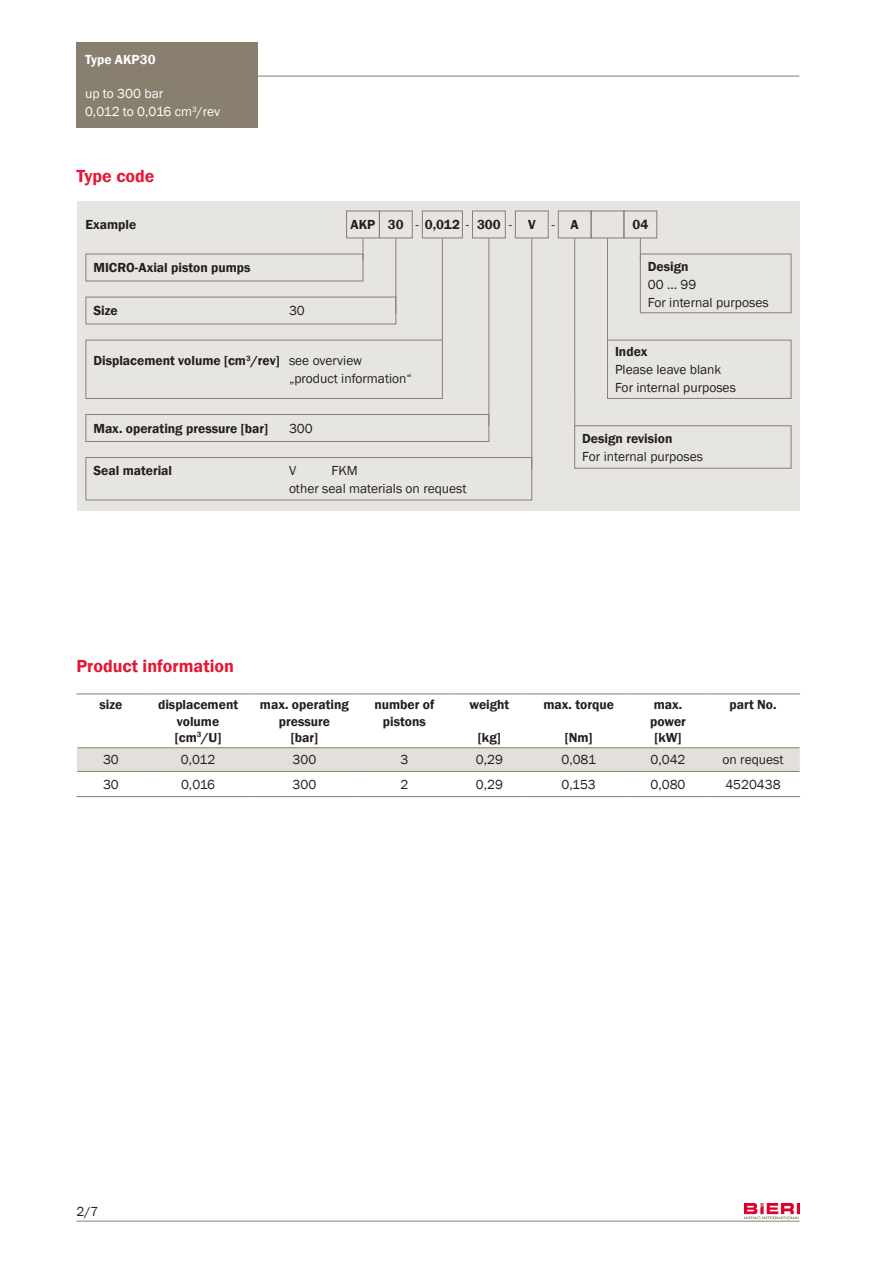
<style>
.page{position:relative;width:893px;height:1263px;background:#fff}
.page>*{position:absolute;margin:0;border:0;box-sizing:border-box;transform-origin:0 0}
._04_Titel_rot{font:600 18px "Franklin Gothic";color:#e51836}
._14_Typenschlüssel_F{font:600 13.5px "Franklin Gothic";color:#231f20}
._10_Titel_Tabelle{font:600 13.5px/16.2px "Franklin Gothic";color:#231f20;text-align:center}
._11_Titel_Tabelle_Ti{font:13.5px "Franklin Gothic";color:#231f20}
._07_1_Grundtext_Engl{font:13.5px "Franklin Gothic";color:#231f20}
._14_Typenschlüssel_F-2{font:13.5px/18px "Franklin Gothic";color:#231f20}
._15_Typenschlüssel_G{font:13.5px "Franklin Gothic";color:#231f20}
.t1{font:13.5px/18px "Franklin Gothic";color:#fff}
._15_Typenschlüssel_G-2{font:600 13.5px "Franklin Gothic";color:#231f20}
.Typenschlüssel{font:600 13.5px "Franklin Gothic";color:#231f20}
.t2{font:600 13.5px "Franklin Gothic";color:#fff}
.s1{font-weight:400}
</style>
<div class="page">
<div style="left:77px;top:43px;width:181px;height:33px;background:#887f6f"></div>
<div style="left:77px;top:76px;width:181px;height:52px;background:#887f6f"></div>
<hr style="left:258px;top:76px;width:541px;height:1px;background:#887f6f">
<img style="left:745px;top:1204px;width:54px;height:17px">
<hr style="left:77px;top:1221px;width:722px;height:1px;background:#887f6f">
<div style="left:77px;top:201px;width:723px;height:309px;background:#e7e5e2"></div>
<svg style="left:363px;top:238px;width:1px;height:22px"></svg>
<hr style="left:531px;top:238px;width:1px;height:231px;background:#887f6f">
<hr style="left:574px;top:238px;width:1px;height:188px;background:#887f6f">
<hr style="left:607px;top:238px;width:1px;height:102px;background:#887f6f">
<hr style="left:488px;top:238px;width:1px;height:188px;background:#887f6f">
<hr style="left:442px;top:238px;width:1px;height:102px;background:#887f6f">
<hr style="left:395px;top:238px;width:1px;height:75px;background:#887f6f">
<div style="left:346px;top:211px;width:34px;height:27px;border:1px solid #887f6f"></div>
<svg style="left:640px;top:238px;width:1px;height:16px"></svg>
<div style="left:379px;top:211px;width:34px;height:27px;border:1px solid #887f6f"></div>
<div style="left:422px;top:211px;width:41px;height:27px;border:1px solid #887f6f"></div>
<div style="left:472px;top:211px;width:34px;height:27px;border:1px solid #887f6f"></div>
<div style="left:515px;top:211px;width:34px;height:27px;border:1px solid #887f6f"></div>
<div style="left:558px;top:211px;width:34px;height:27px;border:1px solid #887f6f"></div>
<div style="left:591px;top:211px;width:33px;height:27px;border:1px solid #887f6f"></div>
<div style="left:623px;top:211px;width:34px;height:27px;border:1px solid #887f6f"></div>
<div style="left:574px;top:425px;width:217px;height:44px;border:1px solid #887f6f"></div>
<div style="left:607px;top:340px;width:184px;height:59px;border:1px solid #887f6f"></div>
<div style="left:640px;top:254px;width:151px;height:59px;border:1px solid #887f6f"></div>
<div style="left:85px;top:340px;width:358px;height:59px;border:1px solid #887f6f"></div>
<div style="left:85px;top:297px;width:311px;height:27px;border:1px solid #887f6f"></div>
<div style="left:85px;top:254px;width:278px;height:27px;border:1px solid #887f6f"></div>
<div style="left:85px;top:457px;width:447px;height:43px;border:1px solid #887f6f"></div>
<div style="left:85px;top:414px;width:404px;height:28px;border:1px solid #887f6f"></div>
<svg style="left:77px;top:748px;width:723px;height:23px;background:#e1ded9"></svg>
<hr style="left:77px;top:693px;width:68px;height:1px;background:#887f6f">
<hr style="left:145px;top:693px;width:106px;height:1px;background:#887f6f">
<hr style="left:251px;top:693px;width:107px;height:1px;background:#887f6f">
<hr style="left:358px;top:693px;width:93px;height:1px;background:#887f6f">
<hr style="left:451px;top:693px;width:77px;height:1px;background:#887f6f">
<hr style="left:528px;top:693px;width:102px;height:1px;background:#887f6f">
<hr style="left:630px;top:693px;width:76px;height:1px;background:#887f6f">
<hr style="left:706px;top:693px;width:94px;height:1px;background:#887f6f">
<hr style="left:77px;top:747px;width:68px;height:1px;background:#887f6f">
<hr style="left:145px;top:747px;width:106px;height:1px;background:#887f6f">
<hr style="left:251px;top:747px;width:107px;height:1px;background:#887f6f">
<hr style="left:358px;top:747px;width:93px;height:1px;background:#887f6f">
<hr style="left:451px;top:747px;width:77px;height:1px;background:#887f6f">
<hr style="left:528px;top:747px;width:102px;height:1px;background:#887f6f">
<hr style="left:630px;top:747px;width:76px;height:1px;background:#887f6f">
<hr style="left:706px;top:747px;width:93px;height:1px;background:#887f6f">
<hr style="left:77px;top:771px;width:68px;height:1px;background:#887f6f">
<hr style="left:145px;top:771px;width:106px;height:1px;background:#887f6f">
<hr style="left:251px;top:771px;width:107px;height:1px;background:#887f6f">
<hr style="left:358px;top:771px;width:93px;height:1px;background:#887f6f">
<hr style="left:451px;top:771px;width:77px;height:1px;background:#887f6f">
<hr style="left:528px;top:771px;width:102px;height:1px;background:#887f6f">
<hr style="left:630px;top:771px;width:76px;height:1px;background:#887f6f">
<hr style="left:706px;top:771px;width:93px;height:1px;background:#887f6f">
<hr style="left:77px;top:796px;width:68px;height:1px;background:#887f6f">
<hr style="left:145px;top:796px;width:106px;height:1px;background:#887f6f">
<hr style="left:251px;top:796px;width:107px;height:1px;background:#887f6f">
<hr style="left:358px;top:796px;width:93px;height:1px;background:#887f6f">
<hr style="left:451px;top:796px;width:77px;height:1px;background:#887f6f">
<hr style="left:528px;top:796px;width:102px;height:1px;background:#887f6f">
<hr style="left:630px;top:796px;width:76px;height:1px;background:#887f6f">
<hr style="left:706px;top:796px;width:94px;height:1px;background:#887f6f">
<p class="t2" style="left:85px;top:51px;width:72px">Type AKP30</p>
<p class="t1" style="left:85px;top:85px;width:137px">up to 300 bar<br>0,012 to 0,016 cm<sup>3</sup>/rev</p>
<p class="_04_Titel_rot" style="left:77px;top:165px;width:80px">Type code</p>
<p class="_14_Typenschlüssel_F" style="left:85px;top:216px;width:52px">Example</p>
<p class="_14_Typenschlüssel_F" style="left:93px;top:259px;width:159px">MICRO-Axial piston pumps</p>
<p class="_14_Typenschlüssel_F" style="left:93px;top:302px;width:26px">Size</p>
<p class="_14_Typenschlüssel_F-2" style="left:289px;top:302px;width:17px">30</p>
<p class="Typenschlüssel" style="left:351px;top:216px;width:26px">AKP</p>
<p class="Typenschlüssel" style="left:388px;top:216px;width:17px">30</p>
<p class="_15_Typenschlüssel_G-2" style="left:416px;top:216px;width:55px"><span class="s1">-</span> 0,012 <span class="s1">-</span></p>
<p class="Typenschlüssel" style="left:477px;top:216px;width:25px">300</p>
<p class="_15_Typenschlüssel_G" style="left:509px;top:216px;width:5px">-</p>
<p class="Typenschlüssel" style="left:528px;top:216px;width:9px">V</p>
<p class="_15_Typenschlüssel_G" style="left:552px;top:216px;width:5px">-</p>
<p class="Typenschlüssel" style="left:571px;top:216px;width:10px">A</p>
<p class="Typenschlüssel" style="left:632px;top:216px;width:17px">04</p>
<p class="_14_Typenschlüssel_F" style="left:648px;top:258px;width:42px">Design</p>
<p class="_14_Typenschlüssel_F-2" style="left:648px;top:275px;width:122px">00 ... 99<br>For internal purposes</p>
<p class="_14_Typenschlüssel_F" style="left:93px;top:352px;width:270px">Displacement volume [cm<sup>3</sup>/rev] <span class="s1">see overview</span></p>
<p class="_14_Typenschlüssel_F-2" style="left:289px;top:370px;width:124px">„product information“</p>
<p class="_14_Typenschlüssel_F" style="left:93px;top:420px;width:176px">Max. operating pressure [bar]</p>
<p class="_14_Typenschlüssel_F-2" style="left:289px;top:419px;width:25px">300</p>
<p class="_15_Typenschlüssel_G-2" style="left:93px;top:462px;width:80px">Seal material</p>
<p class="_15_Typenschlüssel_G" style="left:289px;top:462px;width:9px">V</p>
<p class="_15_Typenschlüssel_G" style="left:332px;top:462px;width:28px">FKM</p>
<p class="_15_Typenschlüssel_G" style="left:289px;top:480px;width:179px">other seal materials on request</p>
<p class="_14_Typenschlüssel_F" style="left:615px;top:343px;width:34px">Index</p>
<p class="_07_1_Grundtext_Engl" style="left:615px;top:361px;width:108px">Please leave blank</p>
<p class="_07_1_Grundtext_Engl" style="left:615px;top:379px;width:122px">For internal purposes</p>
<p class="_14_Typenschlüssel_F" style="left:582px;top:430px;width:92px">Design revision</p>
<p class="_07_1_Grundtext_Engl" style="left:582px;top:448px;width:122px">For internal purposes</p>
<p class="_04_Titel_rot" style="left:76px;top:655px;width:159px">Product information</p>
<p class="_10_Titel_Tabelle" style="left:99px;top:697px;width:24px">size</p>
<p class="_10_Titel_Tabelle" style="left:158px;top:697px;width:82px">displacement volume</p>
<p class="_10_Titel_Tabelle" style="left:175px;top:729px;width:48px">[cm<sup>3</sup>/U]</p>
<p class="_10_Titel_Tabelle" style="left:260px;top:697px;width:90px">max. operating pressure</p>
<p class="_10_Titel_Tabelle" style="left:291px;top:729px;width:29px">[bar]</p>
<p class="_10_Titel_Tabelle" style="left:374px;top:697px;width:62px">number of</p>
<p class="_10_Titel_Tabelle" style="left:383px;top:713px;width:45px">pistons</p>
<p class="_10_Titel_Tabelle" style="left:469px;top:697px;width:41px">weight</p>
<p class="_10_Titel_Tabelle" style="left:478px;top:729px;width:24px">[kg]</p>
<p class="_10_Titel_Tabelle" style="left:543px;top:697px;width:72px">max. torque</p>
<p class="_10_Titel_Tabelle" style="left:565px;top:729px;width:29px">[Nm]</p>
<p class="_10_Titel_Tabelle" style="left:650px;top:697px;width:37px;text-align:left">max. power</p>
<p class="_10_Titel_Tabelle" style="left:654px;top:729px;width:29px">[kW]</p>
<p class="_10_Titel_Tabelle" style="left:729px;top:697px;width:49px">part No.</p>
<p class="_11_Titel_Tabelle_Ti" style="left:103px;top:751px;width:17px">30</p>
<p class="_11_Titel_Tabelle_Ti" style="left:181px;top:751px;width:36px">0,012</p>
<p class="_11_Titel_Tabelle_Ti" style="left:293px;top:751px;width:25px">300</p>
<p class="_11_Titel_Tabelle_Ti" style="left:400px;top:751px;width:9px">3</p>
<p class="_11_Titel_Tabelle_Ti" style="left:476px;top:751px;width:29px">0,29</p>
<p class="_11_Titel_Tabelle_Ti" style="left:561px;top:751px;width:36px">0,081</p>
<p class="_11_Titel_Tabelle_Ti" style="left:650px;top:751px;width:37px">0,042</p>
<p class="_11_Titel_Tabelle_Ti" style="left:722px;top:751px;width:63px">on request</p>
<p class="_11_Titel_Tabelle_Ti" style="left:103px;top:776px;width:17px">30</p>
<p class="_11_Titel_Tabelle_Ti" style="left:181px;top:776px;width:36px">0,016</p>
<p class="_11_Titel_Tabelle_Ti" style="left:293px;top:776px;width:25px">300</p>
<p class="_11_Titel_Tabelle_Ti" style="left:400px;top:776px;width:9px">2</p>
<p class="_11_Titel_Tabelle_Ti" style="left:476px;top:776px;width:29px">0,29</p>
<p class="_11_Titel_Tabelle_Ti" style="left:561px;top:776px;width:36px">0,153</p>
<p class="_11_Titel_Tabelle_Ti" style="left:650px;top:776px;width:37px">0,080</p>
<p class="_11_Titel_Tabelle_Ti" style="left:725px;top:776px;width:57px">4520438</p>
<p class="_15_Typenschlüssel_G" style="left:77px;top:1203px;width:23px">2/7</p>
</div>
